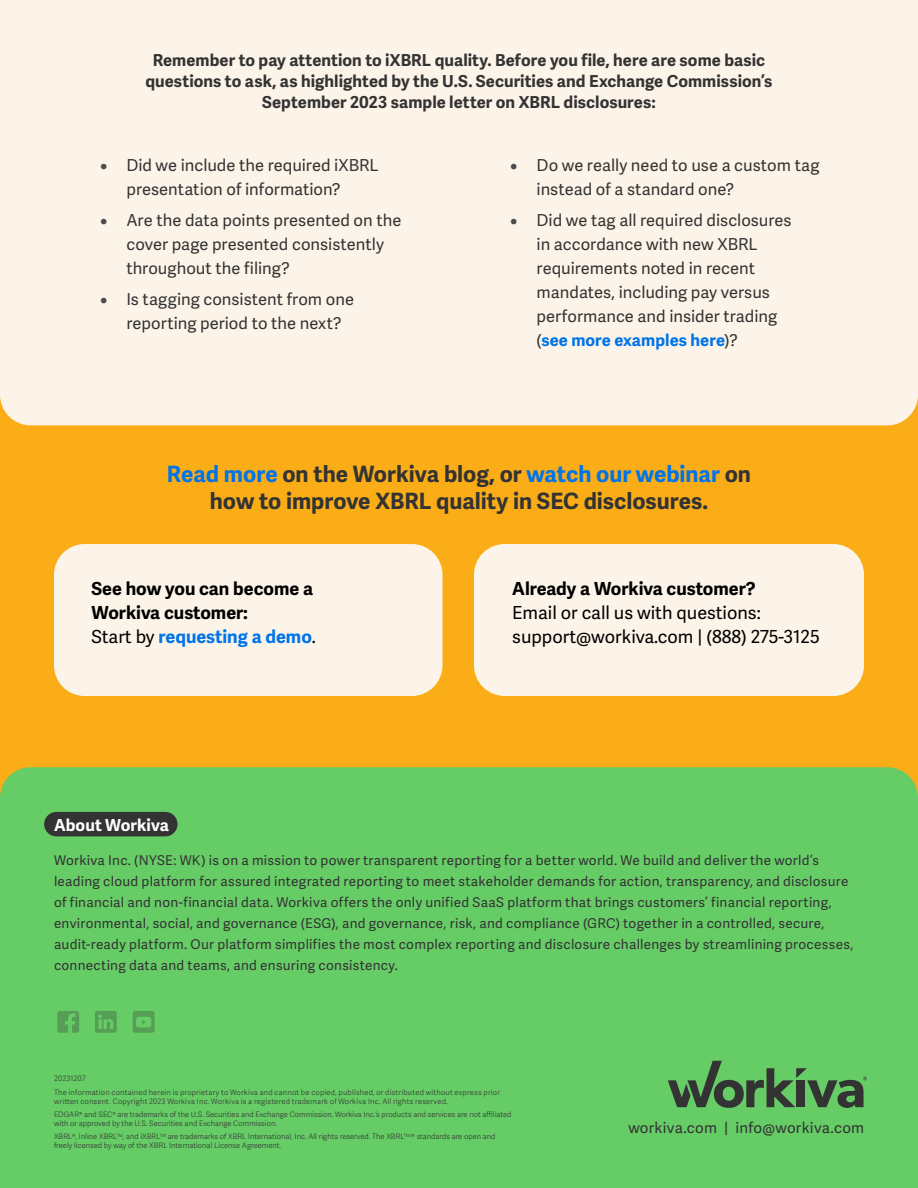
<style>
.page{position:relative;width:918px;height:1188px;background:#fff}
.page>*{position:absolute;margin:0;border:0;box-sizing:border-box;transform-origin:0 0}
.t1{font:700 22.5px/27px "Adelle Sans";color:#333;text-align:center}
.t2{font:18px "Adelle Sans";color:#000}
.t3{font:700 18px/24px "Adelle Sans";color:#000}
.t4{font:700 18px "Adelle Sans";color:#0074e8}
.t5{font:16.5px/24px "Adelle Sans";color:#333}
.Body_Copy_GRAY{font:700 16.5px/21px "Adelle Sans";letter-spacing:.005em;color:#333;text-align:center}
.Body_Header_WHITE{font:700 16.5px "Adelle Sans";letter-spacing:.005em;color:#fff}
.t6{font:15px "Adelle Sans";letter-spacing:.015em;color:#333}
.Body_Copy_GRAY-2{font:13.5px/21px "Adelle Sans";letter-spacing:.02em;color:#333}
.t7{font:300 7.5px/9px "Adelle Sans";color:#333}
.t8{font:300 7.5px/9px "Adelle Sans";letter-spacing:.025em;color:#333}
.s1{font-family:"Lato";font-size:15px;color:#4b4c4d}
.s2{font-weight:700;color:#0074e8}
.s3{color:#0074e8}
.s4{font-weight:400;color:#000}
</style>
<div class="page">
<div style="left:0;top:0;width:918px;height:902px;background:#fcf4e8"></div>
<div style="left:0;top:798px;width:918px;height:390px;background:#6c6"></div>
<div style="left:0;top:391px;width:918px;height:407px;background:#faad17"></div>
<div style="left:0;top:767px;width:918px;height:61px;background:#6c6;border-radius:31px"></div>
<svg style="left:668px;top:1061px;width:199px;height:47px"></svg>
<svg style="left:133px;top:1011px;width:22px;height:22px"></svg>
<svg style="left:95px;top:1011px;width:22px;height:22px"></svg>
<svg style="left:57px;top:1011px;width:22px;height:22px"></svg>
<div style="left:44px;top:812px;width:134px;height:24px;background:#333;border-radius:12px"></div>
<div style="left:0;top:363px;width:918px;height:62px;background:#fcf4e8;border-radius:31px"></div>
<div style="left:54px;top:544px;width:388px;height:152px;background:#fcf4e8;border-radius:31px"></div>
<div style="left:474px;top:544px;width:390px;height:152px;background:#fcf4e8;border-radius:31px"></div>
<p class="Body_Copy_GRAY" style="left:145px;top:50px;width:629px">Remember to pay attention to iXBRL quality. Before you file, here are some basic questions to ask, as highlighted by the U.S. Securities and Exchange Commission’s<br>September 2023 sample letter on XBRL disclosures:</p>
<p class="t5" style="left:126px;top:154px;width:254px;text-indent:-27px"><span class="s1">•</span> Did we include the required iXBRL presentation of information?</p>
<p class="t5" style="left:126px;top:209px;width:276px;text-indent:-27px"><span class="s1">•</span> Are the data points presented on the cover page presented consistently throughout the filing?</p>
<p class="t5" style="left:126px;top:288px;width:229px;text-indent:-27px"><span class="s1">•</span> Is tagging consistent from one reporting period to the next?</p>
<p class="t5" style="left:537px;top:154px;width:284px;text-indent:-27px"><span class="s1">•</span> Do we really need to use a custom tag instead of a standard one?</p>
<p class="t5" style="left:537px;top:209px;width:257px;text-indent:-27px"><span class="s1">•</span> Did we tag all required disclosures in accordance with new XBRL requirements noted in recent mandates, including pay versus performance and insider trading (<span class="s2">see more examples here</span>)?</p>
<p class="t1" style="left:167px;top:461px;width:586px"><span class="s3">Read more</span> on the Workiva blog, or <span class="s3">watch our webinar</span> on how to improve XBRL quality in SEC disclosures.</p>
<p class="t3" style="left:92px;top:577px;width:223px">See how you can become a<br>Workiva customer:</p>
<p class="t4" style="left:92px;top:626px;width:226px"><span class="s4">Start by</span> requesting a demo<span class="s4">.</span></p>
<p class="t3" style="left:512px;top:577px;width:245px">Already a Workiva customer?</p>
<p class="t2" style="left:512px;top:603px;width:250px">Email or call us with questions:</p>
<p class="t2" style="left:512px;top:627px;width:309px">support@workiva.com | (888) 275-3125</p>
<p class="Body_Header_WHITE" style="left:54px;top:815px;width:117px">About Workiva</p>
<p class="Body_Copy_GRAY-2" style="left:54px;top:850px;width:801px">Workiva Inc. (NYSE: WK) is on a mission to power transparent reporting for a better world. We build and deliver the world’s leading cloud platform for assured integrated reporting to meet stakeholder demands for action, transparency, and disclosure of financial and non-financial data. Workiva offers the only unified SaaS platform that brings customers’ financial reporting, environmental, social, and governance (ESG), and governance, risk, and compliance (GRC) together in a controlled, secure, audit-ready platform. Our platform simplifies the most complex reporting and disclosure challenges by streamlining processes, connecting data and teams, and ensuring consistency.</p>
<p class="t8" style="left:54px;top:1074px;width:33px">20231207</p>
<p class="t8" style="left:54px;top:1088px;width:447px">The information contained herein is proprietary to Workiva and cannot be copied, published, or distributed without express prior written consent. Copyright 2023 Workiva Inc. Workiva is a registered trademark of Workiva Inc. All rights reserved.</p>
<p class="t7" style="left:54px;top:1110px;width:459px">EDGAR® and SEC® are trademarks of the U.S. Securities and Exchange Commission. Workiva Inc.’s products and services are not affiliated with or approved by the U.S. Securities and Exchange Commission.</p>
<p class="t7" style="left:54px;top:1132px;width:443px">XBRL®, Inline XBRL<sup>TM</sup>, and iXBRL<sup>TM</sup> are trademarks of XBRL International, Inc. All rights reserved. The XBRL<sup>TM/</sup>® standards are open and freely licensed by way of the XBRL International License Agreement.</p>
<p class="t6" style="left:628px;top:1119px;width:237px">workiva.com | info@workiva.com</p>
</div>
